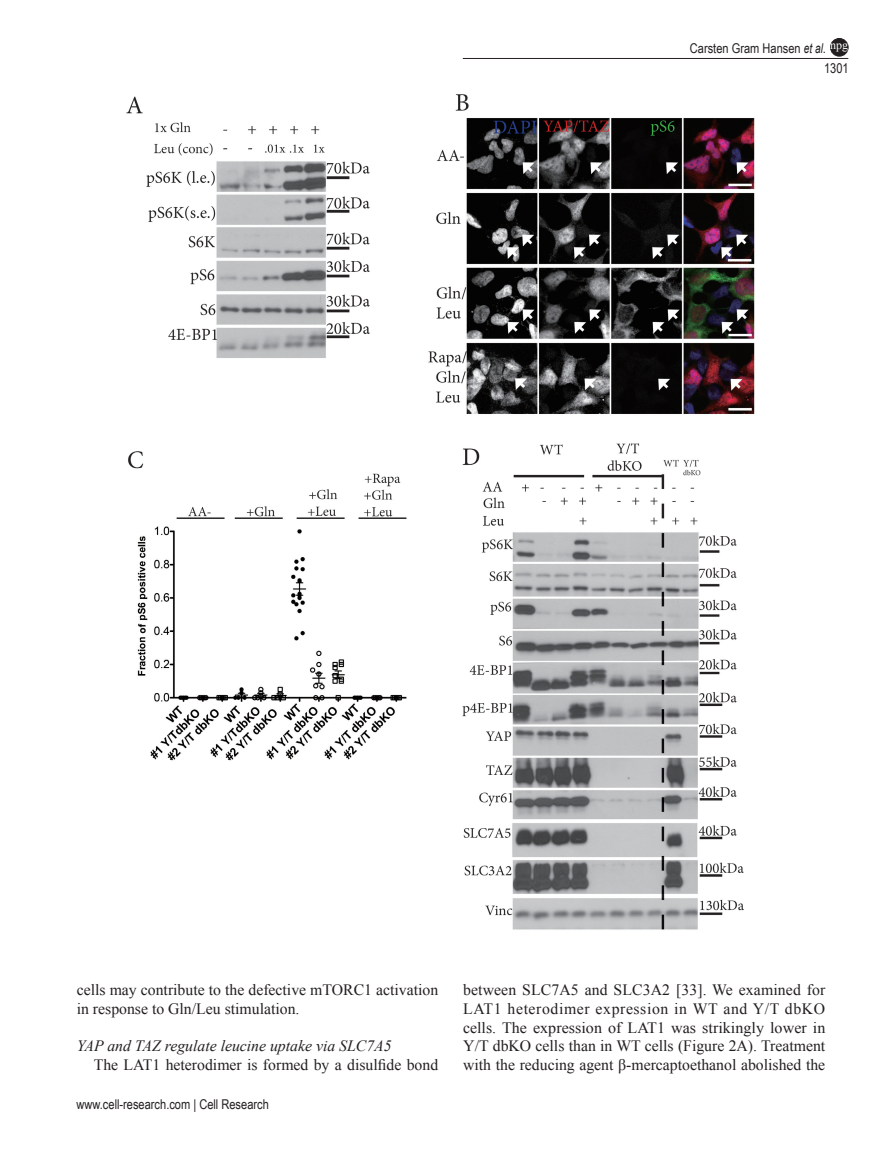
<style>
.page{position:relative;width:893px;height:1170px;background:#fff}
.page>*{position:absolute;margin:0;border:0;box-sizing:border-box;transform-origin:0 0}
.t1{font:15.75px/18.8px "Times New Roman";color:#231f20}
.t2{font:italic 15.75px "Times New Roman";color:#231f20}
.t3{font:13.5px/20px "Arial Narrow";color:#231f20}
.t4{font:12px "Times New Roman";color:#fff}
.s1{font-family:"Arial";font-style:italic}
</style>
<div class="page">
<hr style="left:463px;top:58px;width:385px;height:1px;background:#231f20">
<div style="left:830px;top:38px;width:18px;height:18px;background:#231f20;border-radius:50%"></div>
<div style="left:830px;top:38px;width:18px;height:18px;border:1px solid #231f20;border-radius:50%"></div>
<img style="left:126px;top:94px;width:629px;height:836px">
<p class="t3" style="left:824px;top:38px;width:26px;text-indent:-134px">Carsten Gram Hansen <span class="s1">et al</span>.<br>1301</p>
<p class="t4" style="left:830px;top:37px;width:19px">npg</p>
<p class="t1" style="left:77px;top:980px;width:363px">cells may contribute to the defective mTORC1 activation in response to Gln/Leu stimulation.</p>
<p class="t2" style="left:77px;top:1035px;width:316px">YAP and TAZ regulate leucine uptake via SLC7A5</p>
<p class="t1" style="left:94px;top:1055px;width:346px">The LAT1 heterodimer is formed by a disulfide bond</p>
<p class="t3" style="left:77px;top:1093px;width:194px">www.cell-research.com | Cell Research</p>
<p class="t1" style="left:463px;top:980px;width:364px;text-align:justify">between SLC7A5 and SLC3A2 [33]. We examined for LAT1 heterodimer expression in WT and Y/T dbKO cells. The expression of LAT1 was strikingly lower in Y/T dbKO cells than in WT cells (Figure 2A). Treatment with the reducing agent β-mercaptoethanol abolished the</p>
</div>
